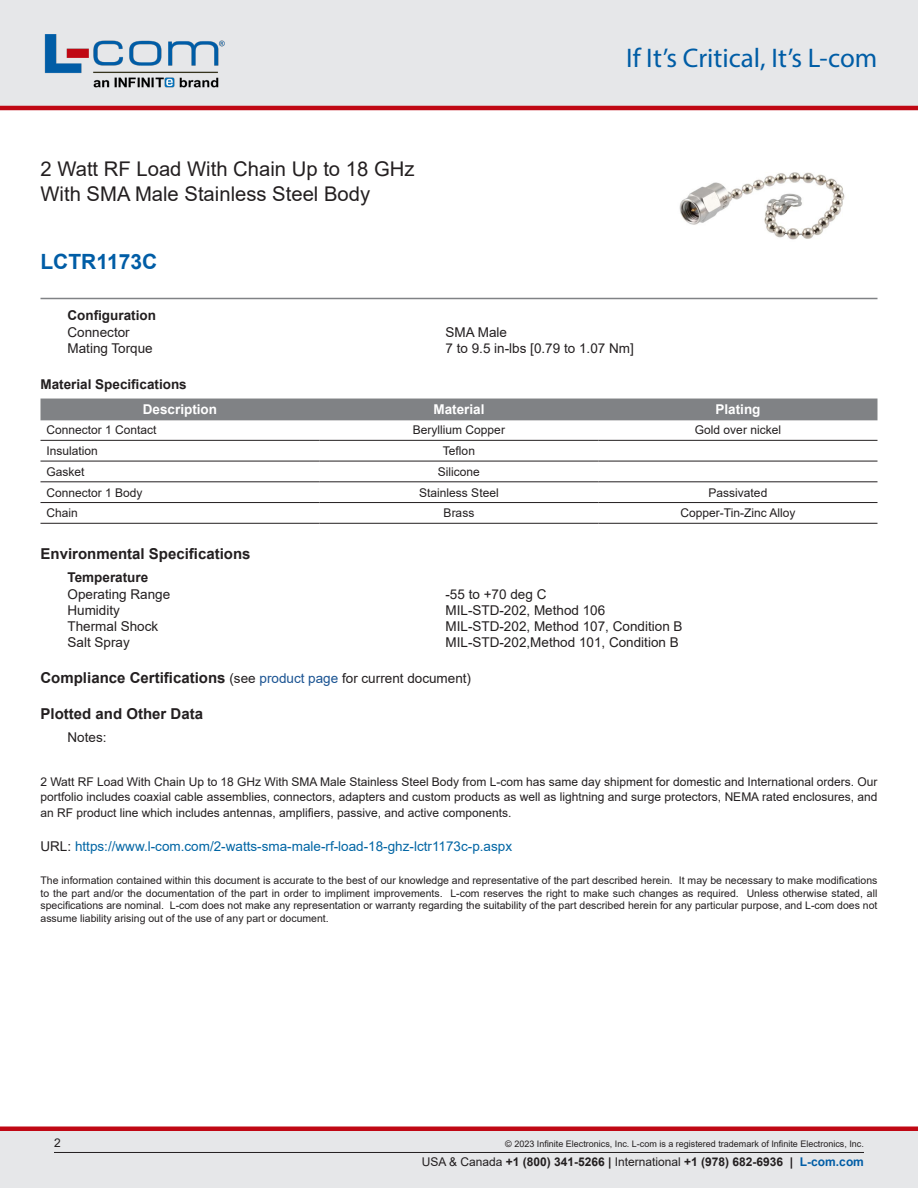
<style>
.page{position:relative;width:918px;height:1188px;background:#fff}
.page>*{position:absolute;margin:0;border:0;box-sizing:border-box;transform-origin:0 0}
.t1{font:27px "Myriad Pro";color:#005da6}
.Branded_Part_No{font:700 21px "Arial";color:#005da6}
.Web_Description_Para{font:20.25px/24.3px "Arial";color:#231f20}
.Head1_for_Compliance{font:700 15px "Arial";color:#231f20}
.Head1{font:700 15px "Arial";color:#231f20}
.Specs_Para{font:13.5px "Arial";color:#231f20}
.Marketing_and_URL{font:13.5px "Arial";color:#0065a4}
.Table_Header{font:700 13.5px "Arial";color:#fff}
.Head2{font:700 13.5px "Arial";color:#231f20}
.Head3{font:700 13.5px "Arial";color:#231f20}
.Head2_after_Head1{font:700 13.5px "Arial";color:#231f20}
.Specs_Notes_Para{font:13.5px "Arial";color:#231f20}
.Web_Description_Para-2{font:12px/14.4px "Arial";color:#231f20}
.Table_Body{font:12px "Arial";color:#231f20}
.t2{font:700 12px "Arial";color:#231f20}
.Table_Body_Left{font:12px "Arial";color:#231f20}
.t3{font:10.5px/12.6px "Arial";color:#231f20;text-align:justify}
.Copyright_disclaimer{font:9px "Arial";color:#231f20}
.s1{font-weight:400;font-size:13.5px}
.s2{font-weight:400;font-size:13.5px;color:#1a5392}
.s3{color:#231f20}
.s4{font-weight:400}
.s5{color:#005da6}
</style>
<div class="page">
<div style="left:0;top:1131px;width:918px;height:57px;background:#e6e7e9"></div>
<div style="left:0;top:1126px;width:918px;height:5px;background:#c00814"></div>
<div style="left:0;top:0;width:918px;height:108px;background:#e6e7e9"></div>
<hr style="left:0;top:106px;width:918px;height:4px;background:#c00814">
<img style="left:44px;top:34px;width:181px;height:54px">
<hr style="left:54px;top:1152px;width:810px;height:1px;background:#231f20">
<hr style="left:40px;top:298px;width:838px;height:1px;background:#808285">
<img style="left:679px;top:172px;width:166px;height:68px">
<div style="left:40px;top:399px;width:838px;height:21px;background:#808285"></div>
<hr style="left:40px;top:440px;width:280px;height:1px;background:#231f20">
<hr style="left:320px;top:440px;width:278px;height:1px;background:#231f20">
<hr style="left:598px;top:440px;width:280px;height:1px;background:#231f20">
<hr style="left:40px;top:461px;width:280px;height:1px;background:#231f20">
<hr style="left:320px;top:461px;width:278px;height:1px;background:#231f20">
<hr style="left:598px;top:461px;width:280px;height:1px;background:#231f20">
<hr style="left:40px;top:482px;width:280px;height:1px;background:#231f20">
<hr style="left:320px;top:482px;width:278px;height:1px;background:#231f20">
<hr style="left:598px;top:482px;width:280px;height:1px;background:#231f20">
<hr style="left:40px;top:502px;width:280px;height:1px;background:#231f20">
<hr style="left:320px;top:502px;width:278px;height:1px;background:#231f20">
<hr style="left:598px;top:502px;width:280px;height:1px;background:#231f20">
<hr style="left:40px;top:523px;width:280px;height:1px;background:#231f20">
<hr style="left:320px;top:523px;width:278px;height:1px;background:#231f20">
<hr style="left:598px;top:523px;width:280px;height:1px;background:#231f20">
<h1 class="Web_Description_Para" style="left:40px;top:157px;width:376px">2 Watt RF Load With Chain Up to 18 GHz<br>With SMA Male Stainless Steel Body</h1>
<p class="Branded_Part_No" style="left:40px;top:247px;width:118px">LCTR1173C</p>
<h1 class="t1" style="left:626px;top:41px;width:253px">If It’s Critical, It’s L-com</h1>
<p class="Head3" style="left:68px;top:306px;width:90px">Configuration</p>
<p class="Specs_Para" style="left:68px;top:322px;width:64px">Connector</p>
<p class="Specs_Para" style="left:446px;top:322px;width:63px">SMA Male</p>
<p class="Specs_Para" style="left:68px;top:339px;width:87px">Mating Torque</p>
<p class="Specs_Para" style="left:446px;top:339px;width:190px">7 to 9.5 in-lbs [0.79 to 1.07 Nm]</p>
<p class="Head2" style="left:40px;top:375px;width:148px">Material Specifications</p>
<p class="Table_Header" style="left:143px;top:400px;width:76px">Description</p>
<p class="Table_Header" style="left:433px;top:400px;width:53px">Material</p>
<p class="Table_Header" style="left:715px;top:400px;width:47px">Plating</p>
<p class="Table_Body_Left" style="left:46px;top:422px;width:112px">Connector 1 Contact</p>
<p class="Table_Body" style="left:413px;top:422px;width:94px">Beryllium Copper</p>
<p class="Table_Body" style="left:695px;top:422px;width:88px">Gold over nickel</p>
<p class="Table_Body_Left" style="left:46px;top:443px;width:53px">Insulation</p>
<p class="Table_Body" style="left:443px;top:443px;width:34px">Teflon</p>
<p class="Table_Body_Left" style="left:46px;top:463px;width:40px">Gasket</p>
<p class="Table_Body" style="left:438px;top:463px;width:44px">Silicone</p>
<p class="Table_Body_Left" style="left:46px;top:484px;width:98px">Connector 1 Body</p>
<p class="Table_Body" style="left:419px;top:484px;width:81px">Stainless Steel</p>
<p class="Table_Body" style="left:709px;top:484px;width:60px">Passivated</p>
<p class="Table_Body_Left" style="left:46px;top:505px;width:33px">Chain</p>
<p class="Table_Body" style="left:444px;top:505px;width:32px">Brass</p>
<p class="Table_Body" style="left:681px;top:505px;width:116px">Copper-Tin-Zinc Alloy</p>
<p class="Head1" style="left:40px;top:544px;width:212px">Environmental Specifications</p>
<p class="Head2_after_Head1" style="left:68px;top:568px;width:82px">Temperature</p>
<p class="Specs_Para" style="left:68px;top:584px;width:104px">Operating Range</p>
<p class="Specs_Para" style="left:446px;top:584px;width:102px">-55 to +70 deg C</p>
<p class="Specs_Para" style="left:68px;top:601px;width:54px">Humidity</p>
<p class="Specs_Para" style="left:446px;top:601px;width:161px">MIL-STD-202, Method 106</p>
<p class="Specs_Para" style="left:68px;top:617px;width:92px">Thermal Shock</p>
<p class="Specs_Para" style="left:446px;top:617px;width:239px">MIL-STD-202, Method 107, Condition B</p>
<p class="Specs_Para" style="left:68px;top:633px;width:64px">Salt Spray</p>
<p class="Specs_Para" style="left:446px;top:633px;width:235px">MIL-STD-202,Method 101, Condition B</p>
<p class="Head1_for_Compliance" style="left:40px;top:667px;width:432px">Compliance Certifications <span class="s1">(see</span> <span class="s2">product page</span> <span class="s1">for current document)</span></p>
<p class="Head1_for_Compliance" style="left:40px;top:703px;width:164px">Plotted and Other Data</p>
<p class="Specs_Notes_Para" style="left:68px;top:728px;width:41px">Notes:</p>
<h1 class="Web_Description_Para-2" style="left:40px;top:775px;width:838px">2 Watt RF Load With Chain Up to 18 GHz With SMA Male Stainless Steel Body from L-com has same day shipment for domestic and International orders. Our portfolio includes coaxial cable assemblies, connectors, adapters and custom products as well as lightning and surge protectors, NEMA rated enclosures, and</h1>
<h1 class="Web_Description_Para-2" style="left:40px;top:806px;width:472px">an RF product line which includes antennas, amplifiers, passive, and active components.</h1>
<p class="Marketing_and_URL" style="left:40px;top:837px;width:473px"><span class="s3">URL:</span> https://www.l-com.com/2-watts-sma-male-rf-load-18-ghz-lctr1173c-p.aspx</p>
<p class="t3" style="left:40px;top:874px;width:838px">The information contained within this document is accurate to the best of our knowledge and representative of the part described herein. It may be necessary to make modifications to the part and/or the documentation of the part in order to impliment improvements. L-com reserves the right to make such changes as required. Unless otherwise stated, all specifications are nominal. L-com does not make any representation or warranty regarding the suitability of the part described herein for any particular purpose, and L-com does not assume liability arising out of the use of any part or document.</p>
<p class="Web_Description_Para-2" style="left:54px;top:1136px;width:8px">2</p>
<p class="Copyright_disclaimer" style="left:505px;top:1138px;width:360px">© 2023 Infinite Electronics, Inc. L-com is a registered trademark of Infinite Electronics, Inc.</p>
<p class="t2" style="left:422px;top:1153px;width:444px"><span class="s4">USA &amp; Canada</span> +1 (800) 341-5266 | <span class="s4">International</span> +1 (978) 682-6936 | <span class="s5">L-com.com</span></p>
</div>
